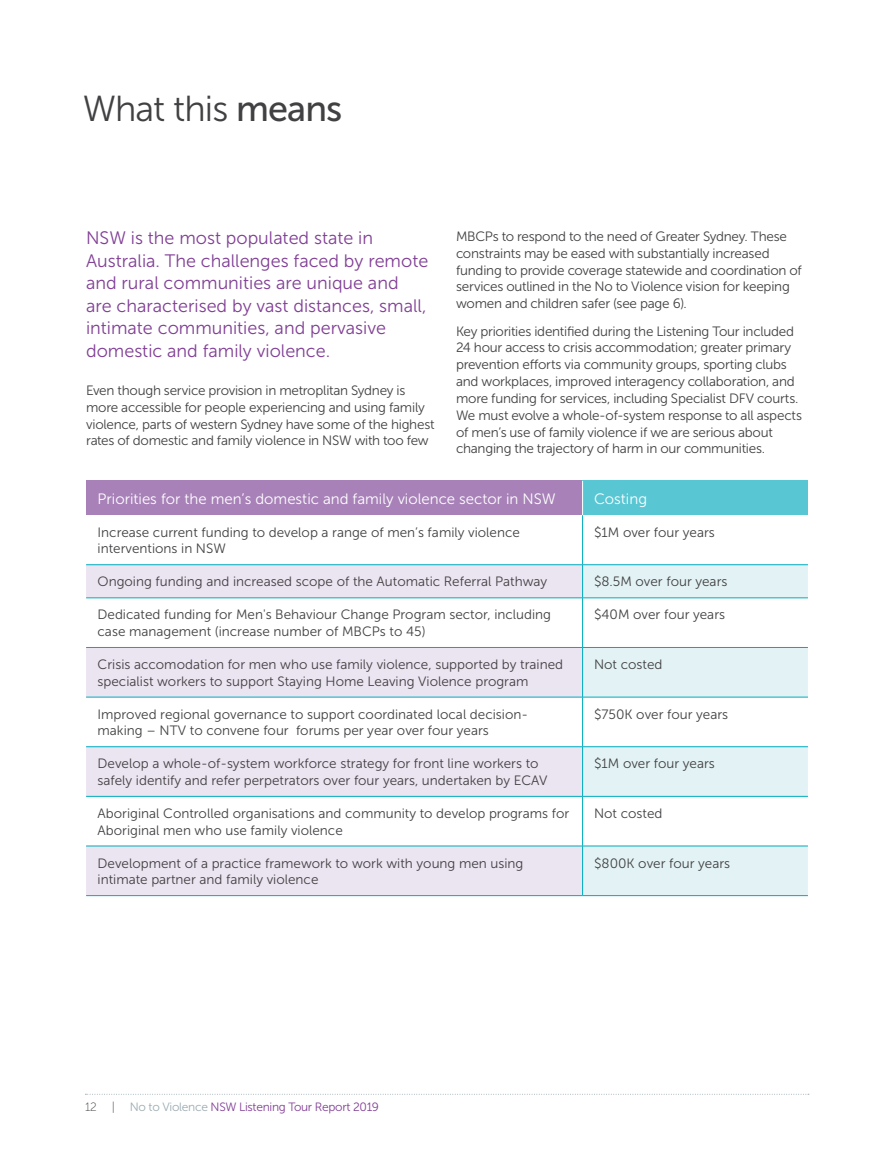
<style>
.page{position:relative;width:893px;height:1149px;background:#fff}
.page>*{position:absolute;margin:0;border:0;box-sizing:border-box;transform-origin:0 0}
.t1{font:36px "Museo Sans 300";letter-spacing:-.025em;color:#414042}
.t2{font:18px/22.5px "Museo Sans 300";color:#813f95}
.t3{font:15px "Museo Sans 300";color:#fff}
.t4{font:13.5px/16.8px "Museo Sans 300";letter-spacing:-.005em;color:#414042}
.t5{font:12px "Museo Sans 300";letter-spacing:-.025em;color:#813f95}
.s1{font-family:"Museo Sans 500"}
.s2{font-family:"Museo Sans 100";color:#414042}
.s3{color:#9babb2}
</style>
<div class="page">
<svg style="left:85px;top:1093px;width:724px;height:1px"></svg>
<div style="left:86px;top:480px;width:497px;height:35px;background:#a781b8"></div>
<div style="left:583px;top:480px;width:225px;height:35px;background:#59c6d4"></div>
<svg style="left:86px;top:565px;width:496px;height:330px;fill:#ebe4f1"></svg>
<svg style="left:583px;top:565px;width:225px;height:330px;fill:#e3f3f5"></svg>
<hr style="left:582px;top:515px;width:1px;height:49px;background:#00acbe">
<hr style="left:86px;top:564px;width:497px;height:1px;background:#00acbe">
<hr style="left:583px;top:564px;width:225px;height:1px;background:#00acbe">
<hr style="left:582px;top:564px;width:1px;height:33px;background:#00acbe">
<hr style="left:86px;top:597px;width:497px;height:1px;background:#00acbe">
<hr style="left:583px;top:597px;width:225px;height:1px;background:#00acbe">
<hr style="left:582px;top:598px;width:1px;height:49px;background:#00acbe">
<hr style="left:86px;top:647px;width:497px;height:1px;background:#00acbe">
<hr style="left:583px;top:647px;width:225px;height:1px;background:#00acbe">
<hr style="left:582px;top:647px;width:1px;height:49px;background:#00acbe">
<hr style="left:86px;top:696px;width:497px;height:1px;background:#00acbe">
<hr style="left:583px;top:696px;width:225px;height:1px;background:#00acbe">
<hr style="left:582px;top:697px;width:1px;height:49px;background:#00acbe">
<hr style="left:86px;top:746px;width:497px;height:1px;background:#00acbe">
<hr style="left:583px;top:746px;width:225px;height:1px;background:#00acbe">
<hr style="left:582px;top:746px;width:1px;height:50px;background:#00acbe">
<hr style="left:86px;top:795px;width:497px;height:1px;background:#00acbe">
<hr style="left:583px;top:795px;width:225px;height:1px;background:#00acbe">
<hr style="left:582px;top:796px;width:1px;height:49px;background:#00acbe">
<hr style="left:86px;top:845px;width:497px;height:1px;background:#00acbe">
<hr style="left:583px;top:845px;width:225px;height:1px;background:#00acbe">
<hr style="left:582px;top:845px;width:1px;height:50px;background:#00acbe">
<hr style="left:86px;top:895px;width:497px;height:1px;background:#00acbe">
<hr style="left:583px;top:895px;width:225px;height:1px;background:#00acbe">
<hr style="left:582px;top:480px;width:1px;height:35px;background:#fff">
<h1 class="t1" style="left:83px;top:89px;width:261px">What this <span class="s1">means</span></h1>
<p class="t4" style="left:456px;top:228px;width:347px">MBCPs to respond to the need of Greater Sydney. These constraints may be eased with substantially increased funding to provide coverage statewide and coordination of services outlined in the No to Violence vision for keeping women and children safer (see page 6).</p>
<p class="t4" style="left:456px;top:322px;width:347px">Key priorities identified during the Listening Tour included 24 hour access to crisis accommodation; greater primary prevention efforts via community groups, sporting clubs and workplaces, improved interagency collaboration, and more funding for services, including Specialist DFV courts.<br>We must evolve a whole-of-system response to all aspects of men’s use of family violence if we are serious about changing the trajectory of harm in our communities.</p>
<p class="t3" style="left:98px;top:490px;width:460px">Priorities for the men’s domestic and family violence sector in NSW</p>
<p class="t3" style="left:594px;top:490px;width:55px">Costing</p>
<p class="t4" style="left:98px;top:523px;width:424px">Increase current funding to develop a range of men’s family violence interventions in NSW</p>
<p class="t4" style="left:594px;top:523px;width:122px">$1M over four years</p>
<p class="t4" style="left:98px;top:573px;width:451px">Ongoing funding and increased scope of the Automatic Referral Pathway</p>
<p class="t4" style="left:594px;top:573px;width:135px">$8.5M over four years</p>
<p class="t4" style="left:98px;top:606px;width:455px">Dedicated funding for Men's Behaviour Change Program sector, including case management (increase number of MBCPs to 45)</p>
<p class="t4" style="left:594px;top:606px;width:133px">$40M over four years</p>
<p class="t4" style="left:98px;top:656px;width:467px">Crisis accomodation for men who use family violence, supported by trained specialist workers to support Staying Home Leaving Violence program</p>
<p class="t4" style="left:594px;top:656px;width:70px">Not costed</p>
<p class="t4" style="left:98px;top:705px;width:432px">Improved regional governance to support coordinated local decision&shy;making – NTV to convene four forums per year over four years</p>
<p class="t4" style="left:594px;top:705px;width:136px">$750K over four years</p>
<p class="t4" style="left:98px;top:755px;width:451px">Develop a whole-of-system workforce strategy for front line workers to safely identify and refer perpetrators over four years, undertaken by ECAV</p>
<p class="t4" style="left:594px;top:755px;width:122px">$1M over four years</p>
<p class="t4" style="left:98px;top:805px;width:473px">Aboriginal Controlled organisations and community to develop programs for<br>Aboriginal men who use family violence</p>
<p class="t4" style="left:594px;top:804px;width:70px">Not costed</p>
<p class="t4" style="left:98px;top:854px;width:427px">Development of a practice framework to work with young men using intimate partner and family violence</p>
<p class="t4" style="left:594px;top:854px;width:138px">$800K over four years</p>
<h2 class="t2" style="left:86px;top:227px;width:344px">NSW is the most populated state in Australia. The challenges faced by remote and rural communities are unique and are characterised by vast distances, small, intimate communities, and pervasive domestic and family violence.</h2>
<p class="t4" style="left:86px;top:382px;width:350px">Even though service provision in metroplitan Sydney is more accessible for people experiencing and using family violence, parts of western Sydney have some of the highest rates of domestic and family violence in NSW with too few</p>
<p class="t5" style="left:85px;top:1099px;width:295px"><span class="s2">12 |</span> <span class="s3">No to Violence</span> NSW Listening Tour Report 2019</p>
</div>
